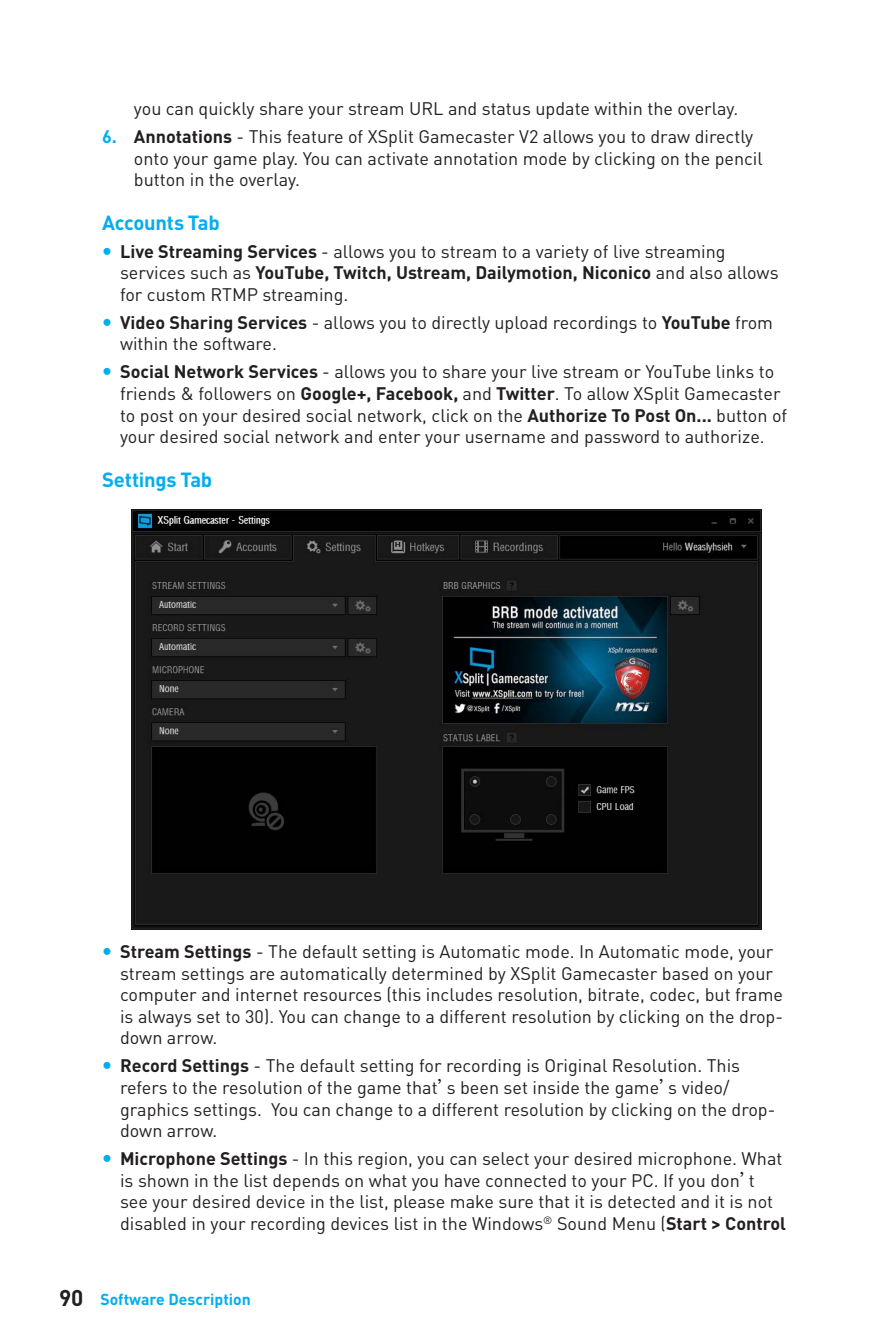
<style>
.page{position:relative;width:893px;height:1340px;background:#fff}
.page>*{position:absolute;margin:0;border:0;box-sizing:border-box;transform-origin:0 0}
.t1{font:700 20.25px "DIN Pro";letter-spacing:-.015em;color:#00aeef}
.t2{font:18px/21.6px "DIN Pro";color:#231f20}
.t3{font:700 15.75px "DIN Pro";color:#00aeef}
.s1{font-weight:700;color:#00aeef}
.s2{font-weight:700}
.s3{font-family:"Noto Sans CJ Ktc"}
.s4{font-size:22.5px;color:#231f20}
</style>
<div class="page">
<img style="left:132px;top:510px;width:629px;height:420px">
<p class="t2" style="left:134px;top:97px;width:606px">you can quickly share your stream URL and status update within the overlay.</p>
<p class="t2" style="left:134px;top:125px;width:630px;text-indent:-32px"><span class="s1">6.</span> <span class="s2">Annotations</span> - This feature of XSplit Gamecaster V2 allows you to draw directly onto your game play. You can activate annotation mode by clicking on the pencil button in the overlay.</p>
<p class="t1" style="left:102px;top:208px;width:119px">Accounts Tab</p>
<p class="t2" style="left:120px;top:239px;width:660px"><span class="s2">Live Streaming Services</span> - allows you to stream to a variety of live streaming services such as <span class="s2">YouTube, Twitch, Ustream, Dailymotion, Niconico</span> and also allows for custom RTMP streaming.</p>
<p class="t2" style="left:120px;top:311px;width:654px"><span class="s2">Video Sharing Services</span> - allows you to directly upload recordings to <span class="s2">YouTube</span> from within the software.</p>
<p class="t2" style="left:120px;top:360px;width:669px"><span class="s2">Social Network Services</span> - allows you to share your live stream or YouTube links to friends &amp; followers on <span class="s2">Google+, Facebook,</span> and <span class="s2">Twitter</span>. To allow XSplit Gamecaster to post on your desired social network, click on the <span class="s2">Authorize To Post On...</span> button of your desired social network and enter your username and password to authorize.</p>
<p class="t1" style="left:102px;top:465px;width:112px">Settings Tab</p>
<p class="t2" style="left:120px;top:939px;width:664px"><span class="s2">Stream Settings</span> - The default setting is Automatic mode. In Automatic mode, your stream settings are automatically determined by XSplit Gamecaster based on your computer and internet resources (this includes resolution, bitrate, codec, but frame is always set to 30). You can change to a different resolution by clicking on the drop&shy;down arrow.</p>
<p class="t2" style="left:120px;top:1054px;width:657px"><span class="s2">Record Settings</span> - The default setting for recording is Original Resolution. This refers to the resolution of the game that<span class="s3">’</span>s been set inside the game<span class="s3">’</span>s video/ graphics settings. You can change to a different resolution by clicking on the drop&shy;down arrow.</p>
<p class="t2" style="left:120px;top:1147px;width:667px"><span class="s2">Microphone Settings</span> - In this region, you can select your desired microphone. What is shown in the list depends on what you have connected to your PC. If you don<span class="s3">’</span>t see your desired device in the list, please make sure that it is detected and it is not disabled in your recording devices list in the Windows<sup>®</sup> Sound Menu (<span class="s2">Start &gt; Control</span></p>
<p class="t3" style="left:59px;top:1288px;width:193px"><span class="s4">90</span> Software Description</p>
</div>
